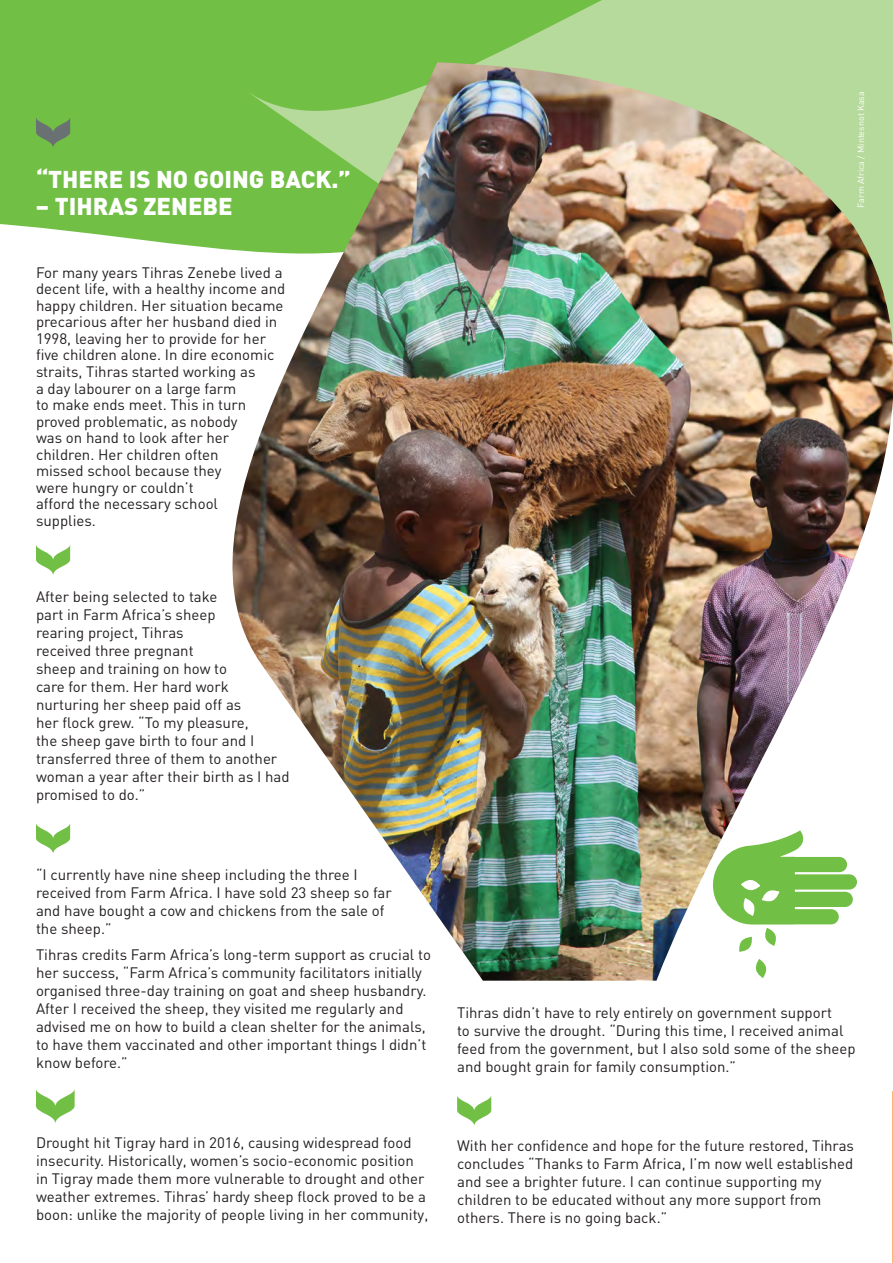
<style>
.page{position:relative;width:893px;height:1263px;background:#fff}
.page>*{position:absolute;margin:0;border:0;box-sizing:border-box;transform-origin:0 0}
.a-head_16pt{font:900 24px "DIN";color:#fff}
.text_10_12{font:15px/18px "DIN";color:#231f20}
.photo_credit{font:9px "DIN";color:#fff}
</style>
<div class="page">
<div style="left:0;top:0;width:245px;height:250px;background:#71bf44"></div>
<svg style="left:245px;top:0;width:648px;height:62px;background:#96cd73"></svg>
<img style="left:230px;top:62px;width:663px;height:919px">
<svg style="left:713px;top:830px;width:144px;height:122px"></svg>
<svg style="left:755px;top:959px;width:12px;height:19px"></svg>
<svg style="left:36px;top:823px;width:34px;height:31px"></svg>
<svg style="left:36px;top:1089px;width:39px;height:34px"></svg>
<svg style="left:36px;top:545px;width:34px;height:30px"></svg>
<svg style="left:457px;top:1095px;width:34px;height:31px"></svg>
<svg style="left:36px;top:117px;width:34px;height:31px"></svg>
<svg style="left:892px;top:1091px;width:1px;height:172px"></svg>
<p class="a-head_16pt" style="left:36px;top:163px;width:316px">“THERE IS NO GOING BACK.”</p>
<p class="a-head_16pt" style="left:36px;top:190px;width:198px">– TIHRAS ZENEBE</p>
<p class="text_10_12" style="left:36px;top:264px;width:251px;line-height:16.5px">For many years Tihras Zenebe lived a decent life, with a healthy income and happy children. Her situation became precarious after her husband died in<br>1998, leaving her to provide for her five children alone. In dire economic straits, Tihras started working as<br>a day labourer on a large farm<br>to make ends meet. This in turn proved problematic, as nobody<br>was on hand to look after her children. Her children often<br>missed school because they<br>were hungry or couldn’t<br>afford the necessary school<br>supplies.</p>
<p class="text_10_12" style="left:36px;top:587px;width:255px">After being selected to take<br>part in Farm Africa’s sheep<br>rearing project, Tihras<br>received three pregnant<br>sheep and training on how to<br>care for them. Her hard work nurturing her sheep paid off as<br>her flock grew. “To my pleasure,<br>the sheep gave birth to four and I transferred three of them to another woman a year after their birth as I had promised to do.”</p>
<p class="text_10_12" style="left:36px;top:865px;width:357px">“I currently have nine sheep including the three I received from Farm Africa. I have sold 23 sheep so far and have bought a cow and chickens from the sale of the sheep.”</p>
<p class="text_10_12" style="left:36px;top:945px;width:396px">Tihras credits Farm Africa’s long-term support as crucial to her success, “Farm Africa’s community facilitators initially organised three-day training on goat and sheep husbandry.<br>After I received the sheep, they visited me regularly and advised me on how to build a clean shelter for the animals, to have them vaccinated and other important things I didn’t know before.”</p>
<p class="text_10_12" style="left:36px;top:1133px;width:394px">Drought hit Tigray hard in 2016, causing widespread food insecurity. Historically, women’s socio-economic position in Tigray made them more vulnerable to drought and other weather extremes. Tihras’ hardy sheep flock proved to be a boon: unlike the majority of people living in her community,</p>
<p class="photo_credit" style="left:855px;top:208px;width:118px;rotate:-90deg">Farm Africa / Mintesnot Kasa</p>
<p class="text_10_12" style="left:457px;top:1003px;width:400px">Tihras didn’t have to rely entirely on government support<br>to survive the drought. “During this time, I received animal feed from the government, but I also sold some of the sheep and bought grain for family consumption.”</p>
<p class="text_10_12" style="left:457px;top:1137px;width:398px">With her confidence and hope for the future restored, Tihras concludes “Thanks to Farm Africa, I’m now well established and see a brighter future. I can continue supporting my children to be educated without any more support from others. There is no going back.”</p>
</div>
